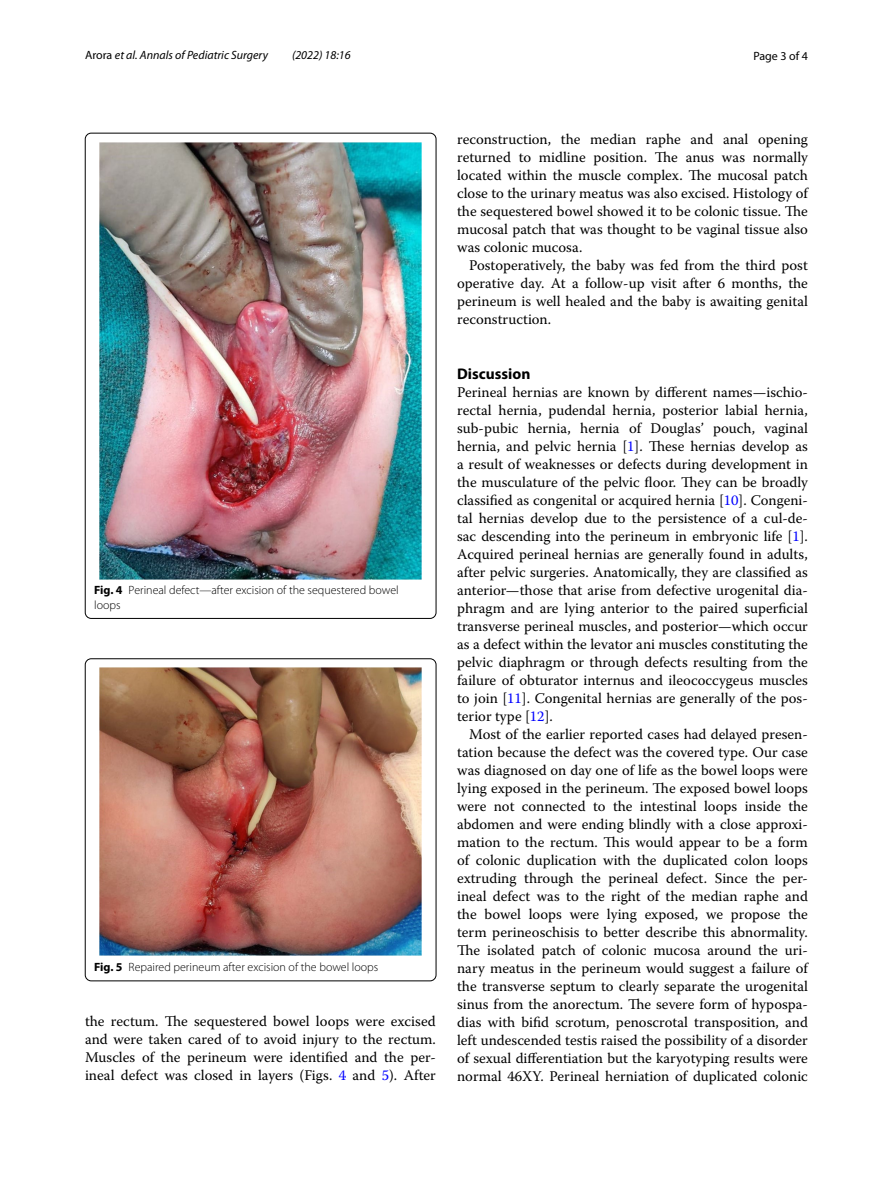
<style>
.page{position:relative;width:893px;height:1187px;background:#fff}
.page>*{position:absolute;margin:0;border:0;box-sizing:border-box;transform-origin:0 0}
.t1{font:700 15.45px "Myriad Pro";color:#000}
.t2{font:14.7px/18px "Warnock Pro";color:#000;text-align:justify}
.t3{font:300 12px/15px "Myriad Pro";color:#000}
.t4{font:italic 12px "Myriad Pro";color:#000}
.t5{font:12px "Myriad Pro";color:#000}
.s1{font-style:normal}
.s2{font-weight:700}
.s3{color:#00f}
</style>
<div class="page">
<img style="left:100px;top:142px;width:322px;height:437px">
<img style="left:100px;top:667px;width:322px;height:288px">
<div style="left:85px;top:658px;width:351px;height:322px;border:1px solid #000;border-radius:6px"></div>
<p class="t4" style="left:85px;top:48px;width:184px"><span class="s1">Arora</span> et al. Annals of Pediatric Surgery</p>
<p class="t4" style="left:292px;top:48px;width:60px">(2022) 18:16</p>
<p class="t5" style="left:753px;top:48px;width:56px">Page 3 of 4</p>
<p class="t3" style="left:94px;top:583px;width:306px"><span class="s2">Fig. 4</span> Perineal defect—after excision of the sequestered bowel loops</p>
<p class="t3" style="left:94px;top:959px;width:286px"><span class="s2">Fig. 5</span> Repaired perineum after excision of the bowel loops</p>
<p class="t2" style="left:85px;top:1011px;width:352px">the rectum. The sequestered bowel loops were excised and were taken cared of to avoid injury to the rectum.<br>Muscles of the perineum were identified and the per&shy;ineal defect was closed in layers (Figs. <span class="s3">4</span> and <span class="s3">5</span>). After</p>
<p class="t2" style="left:457px;top:130px;width:352px">reconstruction, the median raphe and anal opening returned to midline position. The anus was normally located within the muscle complex. The mucosal patch close to the urinary meatus was also excised. Histology of the sequestered bowel showed it to be colonic tissue. The mucosal patch that was thought to be vaginal tissue also was colonic mucosa.</p>
<p class="t2" style="left:457px;top:256px;width:352px;text-indent:12px">Postoperatively, the baby was fed from the third post operative day. At a follow-up visit after 6 months, the perineum is well healed and the baby is awaiting genital reconstruction.</p>
<p class="t1" style="left:457px;top:363px;width:75px">Discussion</p>
<p class="t2" style="left:457px;top:382px;width:352px">Perineal hernias are known by different names—ischio&shy;rectal hernia, pudendal hernia, posterior labial hernia, sub-pubic hernia, hernia of Douglas’ pouch, vaginal hernia, and pelvic hernia [<span class="s3">1</span>]. These hernias develop as a result of weaknesses or defects during development in the musculature of the pelvic floor. They can be broadly classified as congenital or acquired hernia [<span class="s3">10</span>]. Congeni&shy;tal hernias develop due to the persistence of a cul-de&shy;sac descending into the perineum in embryonic life [<span class="s3">1</span>].<br>Acquired perineal hernias are generally found in adults, after pelvic surgeries. Anatomically, they are classified as anterior—those that arise from defective urogenital dia&shy;phragm and are lying anterior to the paired superficial transverse perineal muscles, and posterior—which occur as a defect within the levator ani muscles constituting the pelvic diaphragm or through defects resulting from the failure of obturator internus and ileococcygeus muscles to join [<span class="s3">11</span>]. Congenital hernias are generally of the pos&shy;terior type [<span class="s3">12</span>].</p>
<p class="t2" style="left:457px;top:724px;width:352px;text-indent:12px">Most of the earlier reported cases had delayed presen&shy;tation because the defect was the covered type. Our case was diagnosed on day one of life as the bowel loops were lying exposed in the perineum. The exposed bowel loops were not connected to the intestinal loops inside the abdomen and were ending blindly with a close approxi&shy;mation to the rectum. This would appear to be a form of colonic duplication with the duplicated colon loops extruding through the perineal defect. Since the per&shy;ineal defect was to the right of the median raphe and the bowel loops were lying exposed, we propose the term perineoschisis to better describe this abnormality.<br>The isolated patch of colonic mucosa around the uri&shy;nary meatus in the perineum would suggest a failure of the transverse septum to clearly separate the urogenital sinus from the anorectum. The severe form of hypospa&shy;dias with bifid scrotum, penoscrotal transposition, and left undescended testis raised the possibility of a disorder of sexual differentiation but the karyotyping results were normal 46XY. Perineal herniation of duplicated colonic</p>
</div>
